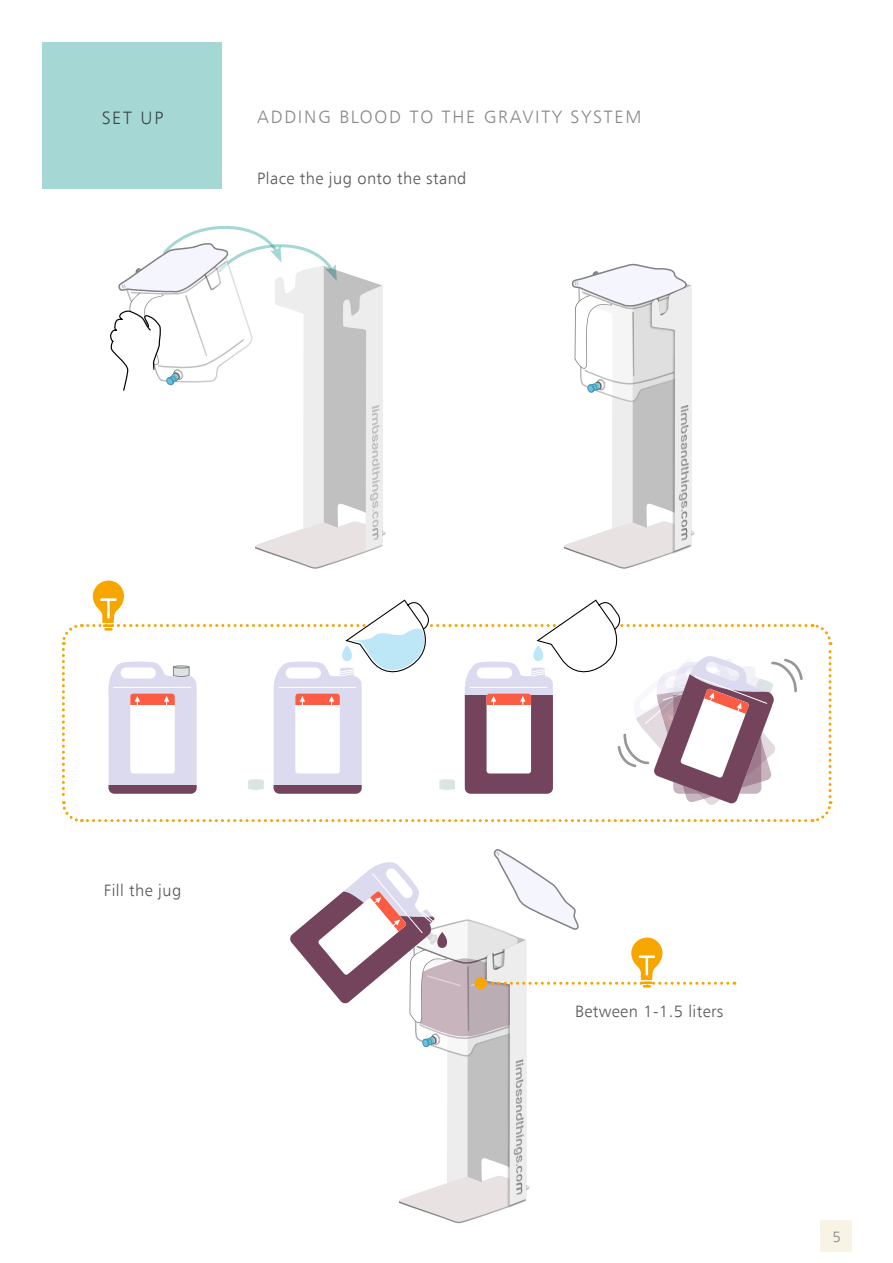
<style>
.page{position:relative;width:893px;height:1263px;background:#fff}
.page>*{position:absolute;margin:0;border:0;box-sizing:border-box;transform-origin:0 0}
.t1{font:300 18px "Humanist 777 BT";letter-spacing:.1em;color:#878787}
.t2{font:300 18px "Humanist 777 BT";color:#575756}
.t3{font:300 16.5px "Humanist 777 BT";letter-spacing:.025em;color:#575756}
.t4{font:300 15px "Humanist 777 BT";color:#878787}
</style>
<div class="page">
<div style="left:820px;top:1220px;width:32px;height:32px;background:#f7f4e6"></div>
<div style="left:43px;top:43px;width:179px;height:146px;background:#a5d7d5"></div>
<svg style="left:61px;top:580px;width:772px;height:243px"></svg>
<svg style="left:110px;top:226px;width:276px;height:343px"></svg>
<svg style="left:564px;top:263px;width:131px;height:306px"></svg>
<svg style="left:290px;top:849px;width:445px;height:375px"></svg>
<div style="left:475px;top:977px;width:12px;height:12px;background:#f7a600;border-radius:50%"></div>
<p class="t2" style="left:101px;top:107px;width:63px">SET UP</p>
<p class="t1" style="left:257px;top:106px;width:386px">ADDING BLOOD TO THE GRAVITY SYSTEM</p>
<p class="t3" style="left:257px;top:168px;width:211px">Place the jug onto the stand</p>
<p class="t3" style="left:104px;top:880px;width:79px">Fill the jug</p>
<p class="t3" style="left:575px;top:1001px;width:150px">Between 1-1.5 liters</p>
<p class="t4" style="left:832px;top:1227px;width:10px">5</p>
</div>
